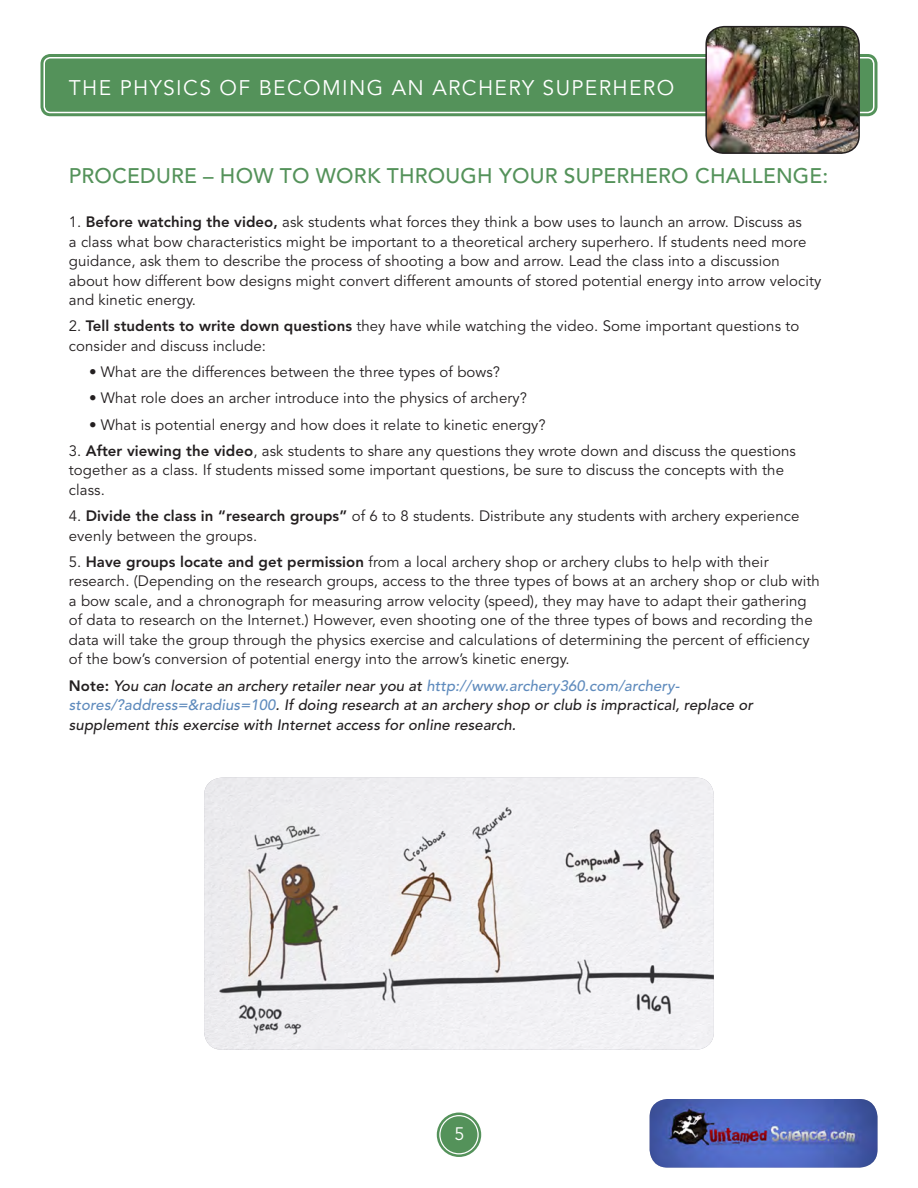
<style>
.page{position:relative;width:918px;height:1188px;background:#fff}
.page>*{position:absolute;margin:0;border:0;box-sizing:border-box;transform-origin:0 0}
.H1-_Headline{font:500 21px "Avenir";letter-spacing:.01em;color:#54925a}
.H1-_Headline-2{font:21px "Avenir";letter-spacing:.065em;color:#fff}
.t1{font:18px "Avenir";color:#fff}
.H1-_Headline-3{font:15px/19.5px "Avenir";letter-spacing:.005em;color:#231f20}
.H1-_Headline-4{font:italic 500 15px/19.5px "Avenir";letter-spacing:.005em;color:#231f20}
.s1{font-weight:800}
.s2{font-weight:800;font-style:normal}
.s3{color:#5f8bbd}
</style>
<div class="page">
<div style="left:441px;top:1116px;width:36px;height:37px;background:#54925a;border-radius:50%"></div>
<div style="left:437px;top:1113px;width:44px;height:44px;border:2px solid #54925a;border-radius:50%"></div>
<div style="left:442px;top:1118px;width:34px;height:34px;border:2px solid #54925a;border-radius:50%"></div>
<div style="left:45px;top:58px;width:828px;height:54px;background:#54925a;border-radius:5px"></div>
<div style="left:41px;top:54px;width:837px;height:62px;border:3px solid #54925a;border-radius:8px"></div>
<div style="left:47px;top:60px;width:824px;height:50px;border:3px solid #54925a;border-radius:2px"></div>
<img style="left:650px;top:1099px;width:228px;height:69px">
<img style="left:706px;top:27px;width:153px;height:126px">
<div style="left:705px;top:26px;width:155px;height:128px;border:2px solid #231f20;border-radius:18px"></div>
<img style="left:204px;top:778px;width:510px;height:272px">
<p class="H1-_Headline-2" style="left:69px;top:76px;width:607px">THE PHYSICS OF BECOMING AN ARCHERY SUPERHERO</p>
<p class="H1-_Headline" style="left:69px;top:164px;width:761px">PROCEDURE – HOW TO WORK THROUGH YOUR SUPERHERO CHALLENGE:</p>
<p class="H1-_Headline-3" style="left:69px;top:213px;width:754px">1. <span class="s1">Before watching the video,</span> ask students what forces they think a bow uses to launch an arrow. Discuss as<br>a class what bow characteristics might be important to a theoretical archery superhero. If students need more guidance, ask them to describe the process of shooting a bow and arrow. Lead the class into a discussion about how different bow designs might convert different amounts of stored potential energy into arrow velocity and kinetic energy.</p>
<p class="H1-_Headline-3" style="left:69px;top:317px;width:732px">2. <span class="s1">Tell students to write down questions</span> they have while watching the video. Some important questions to consider and discuss include:</p>
<p class="H1-_Headline-3" style="left:89px;top:363px;width:413px">• What are the differences between the three types of bows?</p>
<p class="H1-_Headline-3" style="left:89px;top:389px;width:439px">• What role does an archer introduce into the physics of archery?</p>
<p class="H1-_Headline-3" style="left:89px;top:415px;width:458px">• What is potential energy and how does it relate to kinetic energy?</p>
<p class="H1-_Headline-3" style="left:69px;top:441px;width:729px">3. <span class="s1">After viewing the video</span>, ask students to share any questions they wrote down and discuss the questions together as a class. If students missed some important questions, be sure to discuss the concepts with the class.</p>
<p class="H1-_Headline-3" style="left:69px;top:507px;width:732px">4. <span class="s1">Divide the class in “research groups”</span> of 6 to 8 students. Distribute any students with archery experience evenly between the groups.</p>
<p class="H1-_Headline-3" style="left:69px;top:552px;width:753px">5. <span class="s1">Have groups locate and get permission</span> from a local archery shop or archery clubs to help with their research. (Depending on the research groups, access to the three types of bows at an archery shop or club with a bow scale, and a chronograph for measuring arrow velocity (speed), they may have to adapt their gathering of data to research on the Internet.) However, even shooting one of the three types of bows and recording the data will take the group through the physics exercise and calculations of determining the percent of efficiency of the bow’s conversion of potential energy into the arrow’s kinetic energy.</p>
<p class="H1-_Headline-4" style="left:69px;top:676px;width:685px"><span class="s2">Note:</span> You can locate an archery retailer near you at <span class="s3">http://www.archery360.com/archery&shy;stores/?address=&amp;radius=100</span>. If doing research at an archery shop or club is impractical, replace or supplement this exercise with Internet access for online research.</p>
<p class="t1" style="left:454px;top:1124px;width:11px">5</p>
</div>
